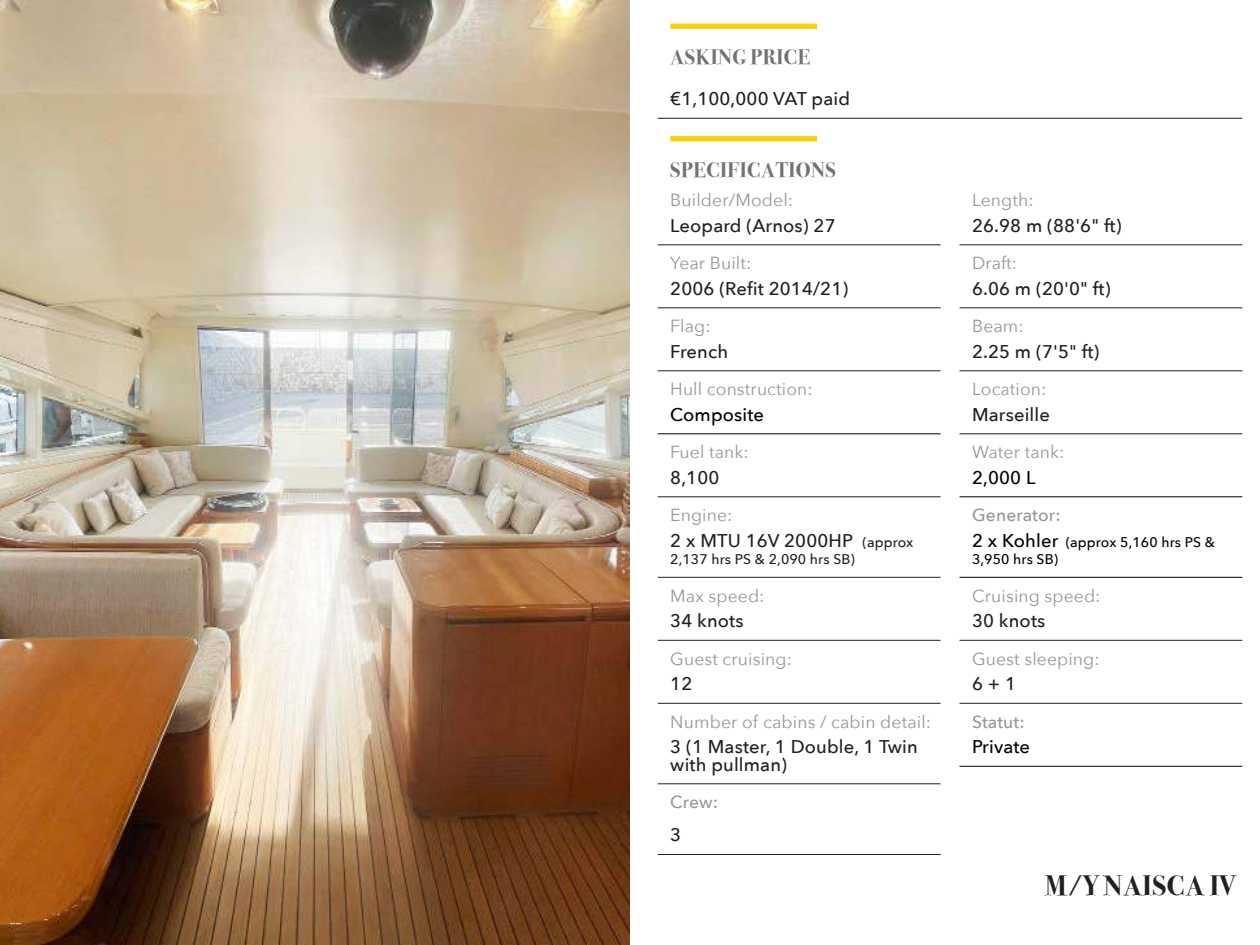
<style>
.page{position:relative;width:1260px;height:945px;background:#fff}
.page>*{position:absolute;margin:0;border:0;box-sizing:border-box;transform-origin:0 0}
.t1{font:700 28px "Bodoni Svty Two ITCTT";letter-spacing:.02em;color:#231f20}
.t2{font:700 21px "Bodoni Svty Two ITCTT";letter-spacing:.02em;color:#767171}
.t3{font:500 18.38px/17.5px "Avenir Next";letter-spacing:.01em;color:#231f20}
.t4{font:500 18.38px "Avenir Next";letter-spacing:.01em;color:#000}
.t5{font:17.5px "Avenir Next";letter-spacing:.01em;color:#95979a}
.t6{font:500 17.5px "Avenir Next";letter-spacing:.01em;color:#95979a}
.t7{font:500 14px/17.5px "Avenir Next";letter-spacing:.01em;color:#000}
.t8{font:500 14px "Avenir Next";letter-spacing:.01em;color:#231f20}
.s1{font-size:14px}
.s2{font-size:18.38px}
</style>
<div class="page">
<img style="left:0;top:0;width:630px;height:945px">
<div style="left:670px;top:24px;width:147px;height:5px;background:#fecd08"></div>
<hr style="left:658px;top:118px;width:584px;height:1px;background:#231f20">
<div style="left:670px;top:136px;width:147px;height:5px;background:#fecd08"></div>
<hr style="left:658px;top:244px;width:283px;height:1px;background:#231f20">
<hr style="left:658px;top:307px;width:283px;height:1px;background:#231f20">
<hr style="left:658px;top:370px;width:283px;height:1px;background:#231f20">
<hr style="left:658px;top:433px;width:283px;height:1px;background:#000">
<hr style="left:658px;top:496px;width:283px;height:1px;background:#231f20">
<hr style="left:658px;top:577px;width:283px;height:1px;background:#231f20">
<hr style="left:658px;top:640px;width:283px;height:1px;background:#231f20">
<hr style="left:658px;top:703px;width:283px;height:1px;background:#231f20">
<hr style="left:658px;top:783px;width:283px;height:1px;background:#231f20">
<hr style="left:658px;top:854px;width:283px;height:1px;background:#231f20">
<hr style="left:959px;top:244px;width:283px;height:1px;background:#231f20">
<hr style="left:959px;top:307px;width:283px;height:1px;background:#231f20">
<hr style="left:959px;top:370px;width:283px;height:1px;background:#231f20">
<hr style="left:959px;top:433px;width:283px;height:1px;background:#231f20">
<hr style="left:959px;top:496px;width:283px;height:1px;background:#000">
<hr style="left:959px;top:577px;width:283px;height:1px;background:#000">
<hr style="left:959px;top:640px;width:283px;height:1px;background:#231f20">
<hr style="left:959px;top:703px;width:283px;height:1px;background:#231f20">
<hr style="left:959px;top:766px;width:283px;height:1px;background:#000">
<p class="t2" style="left:670px;top:40px;width:141px">ASKING PRICE</p>
<p class="t3" style="left:670px;top:89px;width:181px">€1,100,000 VAT paid</p>
<p class="t2" style="left:670px;top:152px;width:167px">SPECIFICATIONS</p>
<p class="t5" style="left:670px;top:186px;width:124px">Builder/Model:</p>
<p class="t3" style="left:670px;top:216px;width:167px">Leopard (Arnos) 27</p>
<p class="t5" style="left:670px;top:249px;width:83px">Year Built:</p>
<p class="t3" style="left:670px;top:279px;width:179px">2006 (Refit 2014/21)</p>
<p class="t5" style="left:670px;top:312px;width:42px">Flag:</p>
<p class="t3" style="left:670px;top:342px;width:59px">French</p>
<p class="t5" style="left:670px;top:375px;width:144px">Hull construction:</p>
<p class="t4" style="left:670px;top:399px;width:95px">Composite</p>
<p class="t5" style="left:670px;top:438px;width:80px">Fuel tank:</p>
<p class="t3" style="left:670px;top:468px;width:51px">8,100</p>
<p class="t5" style="left:670px;top:501px;width:64px">Engine:</p>
<p class="t3" style="left:670px;top:531px;width:245px">2 x MTU 16V 2000HP <span class="s1">(approx</span></p>
<p class="t8" style="left:670px;top:547px;width:186px">2,137 hrs PS &amp; 2,090 hrs SB)</p>
<p class="t5" style="left:670px;top:581px;width:96px">Max speed:</p>
<p class="t3" style="left:670px;top:612px;width:75px">34 knots</p>
<p class="t5" style="left:670px;top:644px;width:123px">Guest cruising:</p>
<p class="t3" style="left:670px;top:675px;width:24px">12</p>
<p class="t5" style="left:670px;top:707px;width:262px">Number of cabins / cabin detail:</p>
<p class="t3" style="left:670px;top:738px;width:249px">3 (1 Master, 1 Double, 1 Twin with pullman)</p>
<p class="t6" style="left:670px;top:787px;width:49px">Crew:</p>
<p class="t3" style="left:670px;top:826px;width:12px">3</p>
<p class="t5" style="left:972px;top:186px;width:63px">Length:</p>
<p class="t3" style="left:972px;top:216px;width:151px">26.98 m (88'6" ft)</p>
<p class="t5" style="left:972px;top:249px;width:47px">Draft:</p>
<p class="t3" style="left:972px;top:279px;width:140px">6.06 m (20'0" ft)</p>
<p class="t5" style="left:972px;top:312px;width:53px">Beam:</p>
<p class="t3" style="left:972px;top:342px;width:129px">2.25 m (7'5" ft)</p>
<p class="t5" style="left:972px;top:375px;width:76px">Location:</p>
<p class="t3" style="left:972px;top:405px;width:79px">Marseille</p>
<p class="t5" style="left:972px;top:438px;width:94px">Water tank:</p>
<p class="t4" style="left:972px;top:462px;width:65px">2,000 L</p>
<p class="t6" style="left:972px;top:500px;width:90px">Generator:</p>
<p class="t7" style="left:972px;top:533px;width:244px"><span class="s2">2 x Kohler</span> (approx 5,160 hrs PS &amp;<br>3,950 hrs SB)</p>
<p class="t5" style="left:972px;top:581px;width:130px">Cruising speed:</p>
<p class="t3" style="left:972px;top:612px;width:75px">30 knots</p>
<p class="t5" style="left:972px;top:644px;width:129px">Guest sleeping:</p>
<p class="t3" style="left:972px;top:675px;width:45px">6 + 1</p>
<p class="t6" style="left:972px;top:707px;width:54px">Statut:</p>
<p class="t4" style="left:972px;top:731px;width:59px">Private</p>
<h1 class="t1" style="left:1045px;top:862px;width:192px">M/Y NAISCA IV</h1>
</div>
